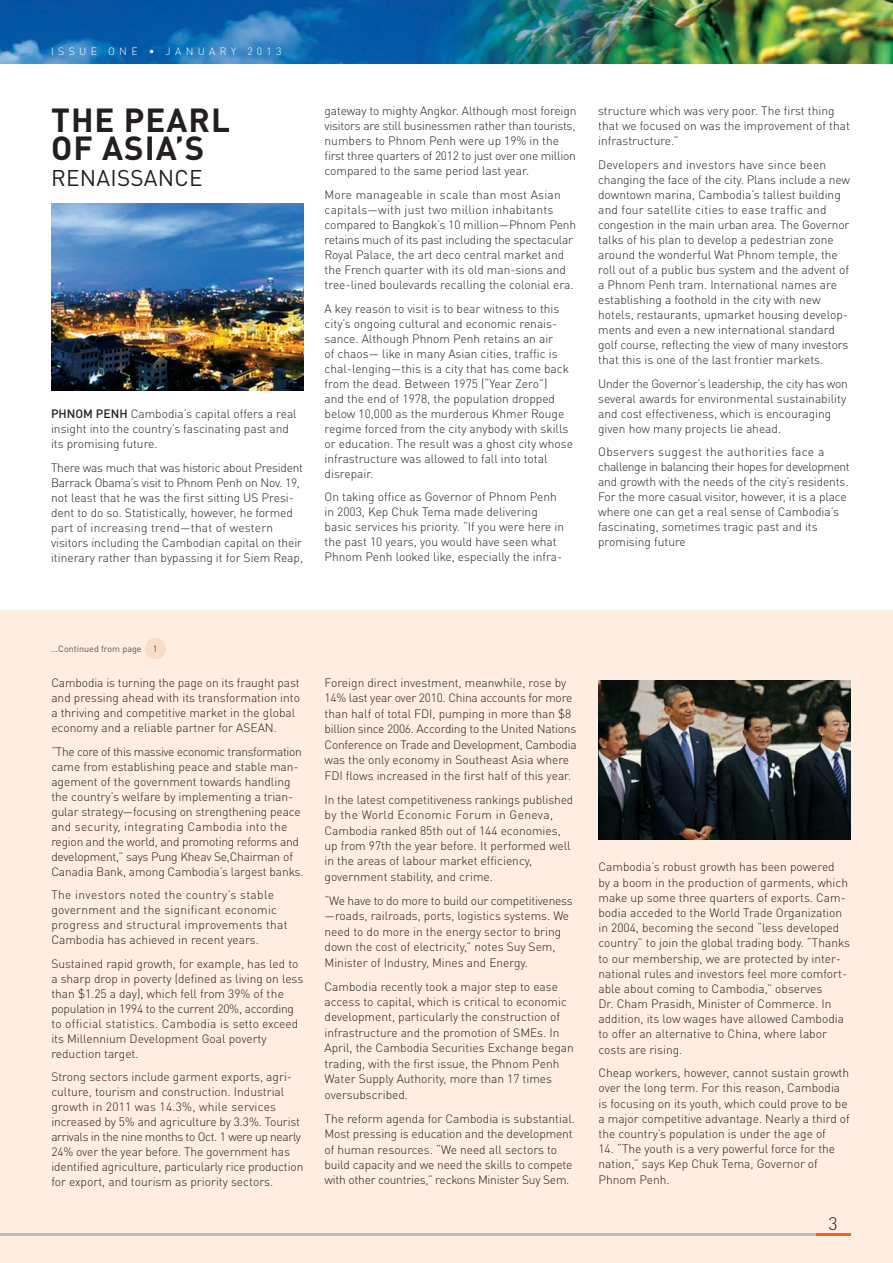
<style>
.page{position:relative;width:893px;height:1263px;background:#fff}
.page>*{position:absolute;margin:0;border:0;box-sizing:border-box;transform-origin:0 0}
.t1{font:700 33px/28.5px "DINOT";letter-spacing:.03em;color:#231f20}
.t2{font:22.5px "DINOT";letter-spacing:.01em;color:#231f20}
.t3{font:300 18px "DINOT";color:#231f20}
.t4{font:300 12px/15px "DINOT";color:#231f20}
.t5{font:300 12px/15.5px "DINOT";letter-spacing:-.02em;color:#231f20}
.t6{font:300 12px/15px "DINOT";letter-spacing:.02em;color:#231f20}
.t7{font:300 10.5px "DINOT";letter-spacing:.405em;color:#fff}
.t8{font:9px "DINOT";color:#57585a}
.s1{font-weight:500}
</style>
<div class="page">
<div style="left:0;top:610px;width:893px;height:653px;background:#feede0"></div>
<div style="left:145px;top:638px;width:21px;height:21px;background:#fddcc5;border-radius:50%"></div>
<img style="left:598px;top:680px;width:252px;height:160px">
<img style="left:0;top:0;width:893px;height:64px">
<hr style="left:0;top:1233px;width:850px;height:3px;background:#bcbdc0">
<hr style="left:816px;top:1233px;width:34px;height:3px;background:#f36421">
<img style="left:51px;top:203px;width:252px;height:187px">
<p class="t7" style="left:51px;top:45px;width:38px">I ssue</p>
<p class="t7" style="left:108px;top:45px;width:77px">one • JAN</p>
<p class="t7" style="left:198px;top:45px;width:85px">UARY 2013</p>
<h1 class="t1" style="left:51px;top:104px;width:177px">THE PEARL<br>OF ASIA’S</h1>
<h2 class="t2" style="left:51px;top:163px;width:137px">re naissance</h2>
<p class="t4" style="left:51px;top:406px;width:247px"><span class="s1">PHNOM PENH</span> Cambodia’s capital offers a real insight into the country’s fascinating past and its promising future.</p>
<p class="t4" style="left:51px;top:460px;width:254px">There was much that was historic about President Barrack O bama’s visit to Phnom Penh on N ov. 19, not least that he was the first sitting US Presi&shy;dent to do so. Statistically, however, he formed part of increasing trend—that of western visitors including the Cambodian capital on their itinerary rather than bypassing it for Siem Reap,</p>
<p class="t5" style="left:325px;top:104px;width:253px;line-height:15px">gateway to mighty Angkor. Although most foreign visitors are still businessmen rather than tourists, numbers to Phnom Penh were up 19% in the first three quarters of 2012 to just over one million compared to the same period last year.</p>
<p class="t4" style="left:325px;top:187px;width:253px">M ore manageable in scale than most Asian capitals—with just two million inhabitants compared to Bangkok’s 10 million—Phnom Penh retains much of its past including the spectacular Royal Palace, the art deco central market and the French quarter with its old man-sions and tree-lined boulevards recalling the colonial era.</p>
<p class="t4" style="left:325px;top:301px;width:250px">A key reason to visit is to bear witness to this city’s ongoing cultural and economic renais&shy;sance. Although Phnom Penh retains an air<br>of chaos— like in many Asian cities, traffic is chal-lenging—this is a city that has come back from the dead. Between 1975 (“Year Zero”)<br>and the end of 1978, the population dropped below 10,000 as the murderous Khmer Rouge regime forced from the city anybody with skills or education. The result was a ghost city whose infrastructure was allowed to fall into total disrepair.</p>
<p class="t4" style="left:325px;top:489px;width:241px">O n taking office as Governor of Phnom Penh in 2003, Kep Chuk Tema made delivering basic services his priority. “If you were here in the past 10 years, you would have seen what Phnom Penh looked like, especially the infra-</p>
<p class="t4" style="left:598px;top:104px;width:253px">structure which was very poor. The first thing that we focused on was the improvement of that infrastructure.”</p>
<p class="t4" style="left:598px;top:157px;width:253px">Developers and investors have since been changing the face of the city. Plans include a new downtown marina, Cambodia’s tallest building and four satellite cities to ease traffic and congestion in the main urban area. The Governor talks of his plan to develop a pedestrian zone around the wonderful Wat Phnom temple, the roll out of a public bus system and the advent of a Phnom Penh tram. I nternational names are establishing a foothold in the city with new hotels, restaurants, upmarket housing develop&shy;ments and even a new international standard golf course, reflecting the view of many investors that this is one of the last frontier markets.</p>
<p class="t4" style="left:598px;top:376px;width:251px">Under the Governor’s leadership, the city has won several awards for environmental sustainability and cost effectiveness, which is encouraging given how many projects lie ahead.</p>
<p class="t4" style="left:598px;top:444px;width:253px">O bservers suggest the authorities face a challenge in balancing their hopes for development and growth with the needs of the city’s residents.<br>For the more casual visitor, however, it is a place where one can get a real sense of Cambodia’s fascinating, sometimes tragic past and its promising future</p>
<p class="t8" style="left:51px;top:643px;width:108px">...Continued from page 1</p>
<p class="t4" style="left:51px;top:675px;width:250px">Cambodia is turning the page on its fraught past and pressing ahead with its transformation into a thriving and competitive market in the global economy and a reliable partner for ASEAN .</p>
<p class="t4" style="left:51px;top:744px;width:254px">“The core of this massive economic transformation came from establishing peace and stable man&shy;agement of the government towards handling the country’s welfare by implementing a trian&shy;gular strategy—focusing on strengthening peace and security, integrating Cambodia into the region and the world, and promoting reforms and development,” says Pung Kheav Se,Chairman of Canadia Bank, among Cambodia’s largest banks.</p>
<p class="t6" style="left:51px;top:887px;width:238px">The investors noted the country’s stable government and the significant economic progress and structural improvements that Cambodia has achieved in recent years.</p>
<p class="t4" style="left:51px;top:956px;width:254px">Sustained rapid growth, for example, has led to a sharp drop in poverty (defined as living on less than $1.25 a day), which fell from 39% of the population in 1994 to the current 20%, according to official statistics. Cambodia is setto exceed its M illennium Development Goal poverty reduction target.</p>
<p class="t4" style="left:51px;top:1069px;width:254px">Strong sectors include garment exports, agri&shy;culture, tourism and construction. I ndustrial growth in 2011 was 14.3%, while services increased by 5% and agriculture by 3.3%. Tourist arrivals in the nine months to Oct. 1 were up nearly 24% over the year before. The government has identified agriculture, particularly rice production for export, and tourism as priority sectors.</p>
<p class="t5" style="left:325px;top:675px;width:254px">Foreign direct investment, meanwhile, rose by 14% last year over 2010. China accounts for more than half of total FDI , pumping in more than $8 billion since 2006. According to the United Nations Conference on Trade and Development, Cambodia was the only economy in Southeast Asia where FDI</p>
<p class="t4" style="left:325px;top:763px;width:250px;line-height:24px;text-align:right">flows increased in the first half of this year.<br>I n the latest competitiveness rankings published</p>
<p class="t4" style="left:325px;top:807px;width:248px;line-height:15.5px">by the World Economic Forum in Geneva, Cambodia ranked 85th out of 144 economies, up from 97th the year before. It performed well in the areas of labour market efficiency, government stability, and crime.</p>
<p class="t4" style="left:325px;top:893px;width:250px;line-height:15.5px">“We have to do more to build our competitiveness —roads, railroads, ports, logistics systems. We need to do more in the energy sector to bring down the cost of electricity,” notes Suy Sem,<br>M inister of I ndustry, M ines and Energy.</p>
<p class="t4" style="left:325px;top:978px;width:251px;line-height:15.5px">Cambodia recently took a major step to ease access to capital, which is critical to economic development, particularly the construction of infrastructure and the promotion of SM Es. I n April, the Cambodia Securities Exchange began trading, with the first issue, the Phnom Penh Water Supply Authority, more than 17 times oversubscribed.</p>
<p class="t4" style="left:325px;top:1110px;width:252px;line-height:15.5px">The reform agenda for Cambodia is substantial.<br>Most pressing is education and the development of human resources. “We need all sectors to build capacity and we need the skills to compete with other countries,” reckons M inister Suy Sem.</p>
<p class="t4" style="left:598px;top:859px;width:253px">Cambodia’s robust growth has been powered<br>by a boom in the production of garments, which make up some three quarters of exports. Cam&shy;bodia acceded to the World Trade O rganization in 2004, becoming the second “less developed country” to join the global trading body. “Thanks to our membership, we are protected by inter&shy;national rules and investors feel more comfort&shy;able about coming to Cambodia,” observes<br>Dr. Cham Prasidh, M inister of Commerce. I n addition, its low wages have allowed Cambodia to offer an alternative to China, where labor costs are rising.</p>
<p class="t4" style="left:598px;top:1065px;width:253px">Cheap workers, however, cannot sustain growth over the long term. For this reason, Cambodia is focusing on its youth, which could prove to be a major competitive advantage. N early a third of the country’s population is under the age of</p>
<p class="t4" style="left:598px;top:1141px;width:238px">14. “The youth is a very powerful force for the nation,” says Kep Chuk Tema, Governor of<br>Phnom Penh.</p>
<h3 class="t3" style="left:828px;top:1213px;width:11px">3</h3>
</div>
